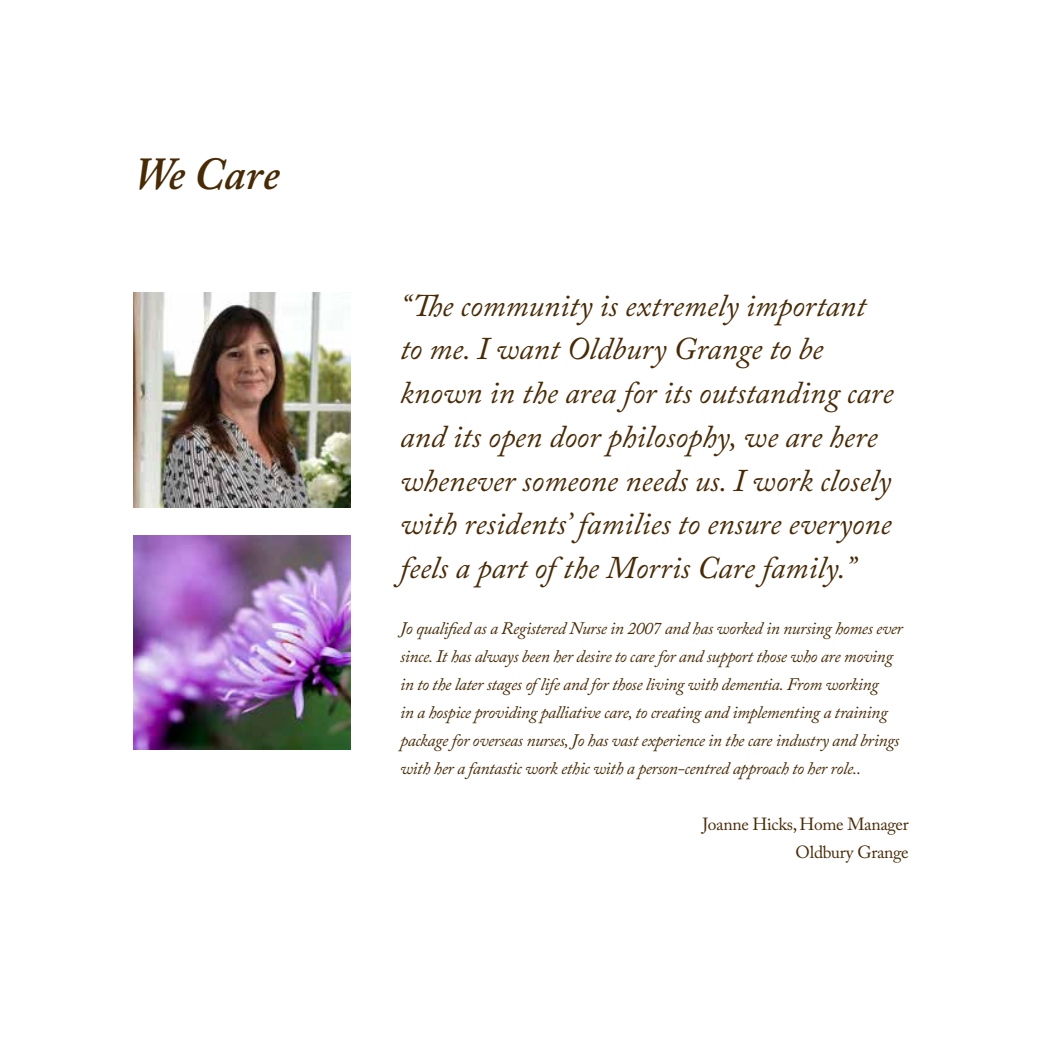
<style>
.page{position:relative;width:1042px;height:1042px;background:#fff}
.page>*{position:absolute;margin:0;border:0;box-sizing:border-box;transform-origin:0 0}
.t1{font:italic 600 45.5px "Adobe Caslon Pro";letter-spacing:.005em;color:#482b06}
.t2{font:italic 31.5px/43.8px "Adobe Caslon Pro";color:#482b06}
.t3{font:italic 17.5px/28px "Adobe Caslon Pro";letter-spacing:-.02em;color:#482b06}
.t4{font:17.5px/28px "Adobe Caslon Pro";letter-spacing:-.02em;color:#482b06;text-align:right}
</style>
<div class="page">
<img style="left:133px;top:292px;width:217px;height:215px">
<img style="left:133px;top:535px;width:217px;height:215px">
<h1 class="t1" style="left:133px;top:146px;width:148px">We Care</h1>
<p class="t2" style="left:400px;top:283px;width:495px">“The community is extremely important to me. I want Oldbury Grange to be known in the area for its outstanding care and its open door philosophy, we are here whenever someone needs us. I work closely with residents’ families to ensure everyone feels a part of the Morris Care family.”</p>
<p class="t3" style="left:400px;top:614px;width:504px">Jo qualified as a Registered Nurse in 2007 and has worked in nursing homes ever since. It has always been her desire to care for and support those who are moving in to the later stages of life and for those living with dementia. From working<br>in a hospice providing palliative care, to creating and implementing a training package for overseas nurses, Jo has vast experience in the care industry and brings with her a fantastic work ethic with a person-centred approach to her role..</p>
<p class="t4" style="left:702px;top:810px;width:208px">Joanne Hicks, Home Manager<br>Oldbury Grange</p>
</div>
